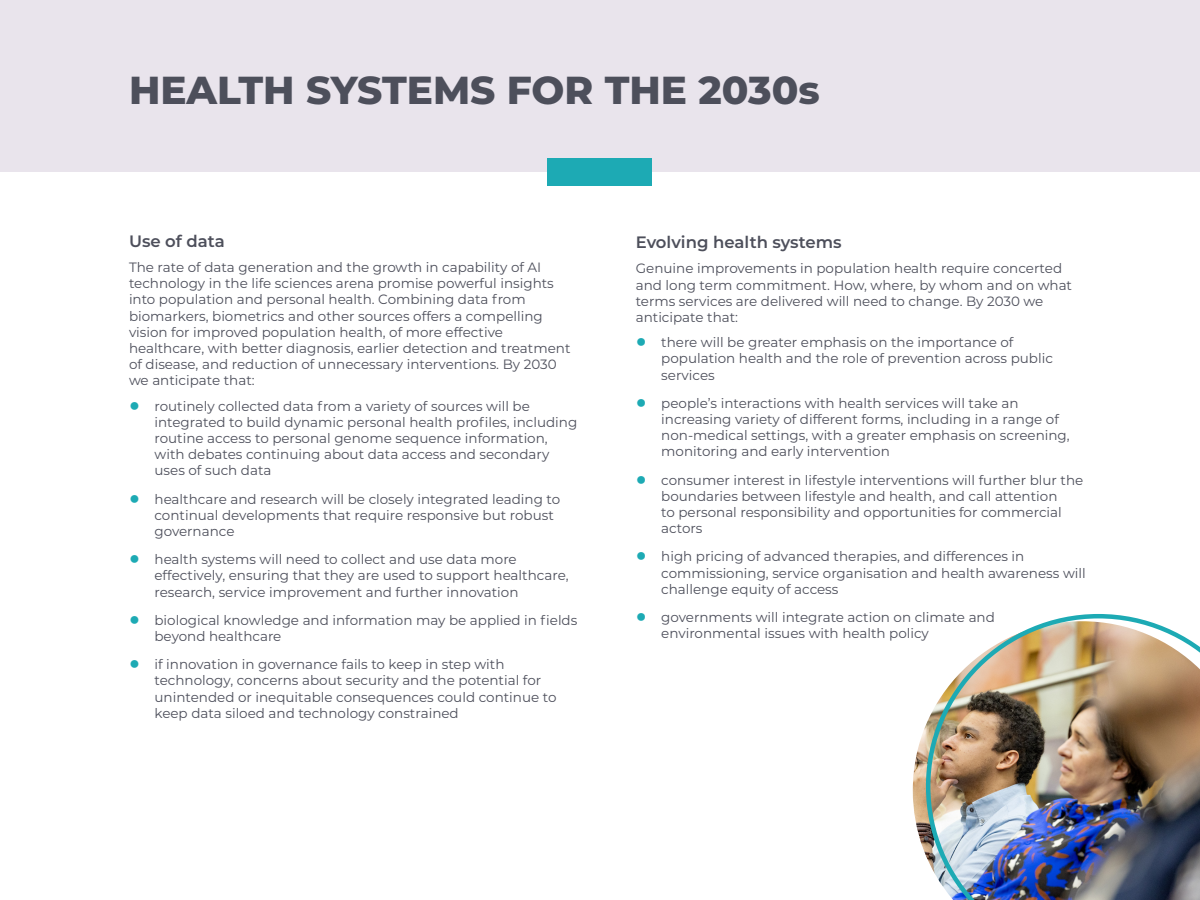
<style>
.page{position:relative;width:1200px;height:900px;background:#fff}
.page>*{position:absolute;margin:0;border:0;box-sizing:border-box;transform-origin:0 0}
.Our{font:800 39px "Montserrat";color:#4d4f5b}
.t1{font:600 16.5px "Montserrat";color:#4d4f5b}
.t2{font:13.5px/16.2px "Montserrat";color:#4d4f5b}
.s1{font-family:"Impact";font-size:18px;color:#1daab4}
</style>
<div class="page">
<div style="left:0;top:0;width:1200px;height:172px;background:#e9e4ec"></div>
<div style="left:548px;top:159px;width:104px;height:27px;background:#1daab4"></div>
<img style="left:913px;top:725px;width:13px;height:131px">
<img style="left:926px;top:614px;width:274px;height:286px">
<p class="Our" style="left:129px;top:61px;width:692px">HEALTH SYSTEMS FOR THE 2030s</p>
<p class="t1" style="left:129px;top:229px;width:97px">Use of data</p>
<p class="t2" style="left:129px;top:259px;width:443px">The rate of data generation and the growth in capability of AI technology in the life sciences arena promise powerful insights into population and personal health. Combining data from biomarkers, biometrics and other sources offers a compelling vision for improved population health, of more effective healthcare, with better diagnosis, earlier detection and treatment of disease, and reduction of unnecessary interventions. By 2030 we anticipate that:</p>
<p class="t2" style="left:155px;top:397px;width:424px;text-indent:-26px"><span class="s1">●</span> routinely collected data from a variety of sources will be integrated to build dynamic personal health profiles, including routine access to personal genome sequence information, with debates continuing about data access and secondary uses of such data</p>
<p class="t2" style="left:155px;top:490px;width:407px;text-indent:-26px"><span class="s1">●</span> healthcare and research will be closely integrated leading to continual developments that require responsive but robust governance</p>
<p class="t2" style="left:155px;top:551px;width:416px;text-indent:-26px"><span class="s1">●</span> health systems will need to collect and use data more effectively, ensuring that they are used to support healthcare, research, service improvement and further innovation</p>
<p class="t2" style="left:155px;top:611px;width:424px;text-indent:-26px"><span class="s1">●</span> biological knowledge and information may be applied in fields beyond healthcare</p>
<p class="t2" style="left:155px;top:656px;width:404px;text-indent:-26px"><span class="s1">●</span> if innovation in governance fails to keep in step with technology, concerns about security and the potential for unintended or inequitable consequences could continue to keep data siloed and technology constrained</p>
<p class="t1" style="left:636px;top:231px;width:207px">Evolving health systems</p>
<p class="t2" style="left:636px;top:260px;width:438px">Genuine improvements in population health require concerted and long term commitment. How, where, by whom and on what terms services are delivered will need to change. By 2030 we anticipate that:</p>
<p class="t2" style="left:661px;top:334px;width:393px;text-indent:-26px"><span class="s1">●</span> there will be greater emphasis on the importance of population health and the role of prevention across public services</p>
<p class="t2" style="left:661px;top:395px;width:410px;text-indent:-26px"><span class="s1">●</span> people’s interactions with health services will take an increasing variety of different forms, including in a range of non-medical settings, with a greater emphasis on screening, monitoring and early intervention</p>
<p class="t2" style="left:661px;top:471px;width:424px;text-indent:-26px"><span class="s1">●</span> consumer interest in lifestyle interventions will further blur the boundaries between lifestyle and health, and call attention<br>to personal responsibility and opportunities for commercial actors</p>
<p class="t2" style="left:661px;top:548px;width:426px;text-indent:-26px"><span class="s1">●</span> high pricing of advanced therapies, and differences in commissioning, service organisation and health awareness will challenge equity of access</p>
<p class="t2" style="left:661px;top:609px;width:335px;text-indent:-26px"><span class="s1">●</span> governments will integrate action on climate and environmental issues with health policy</p>
</div>
